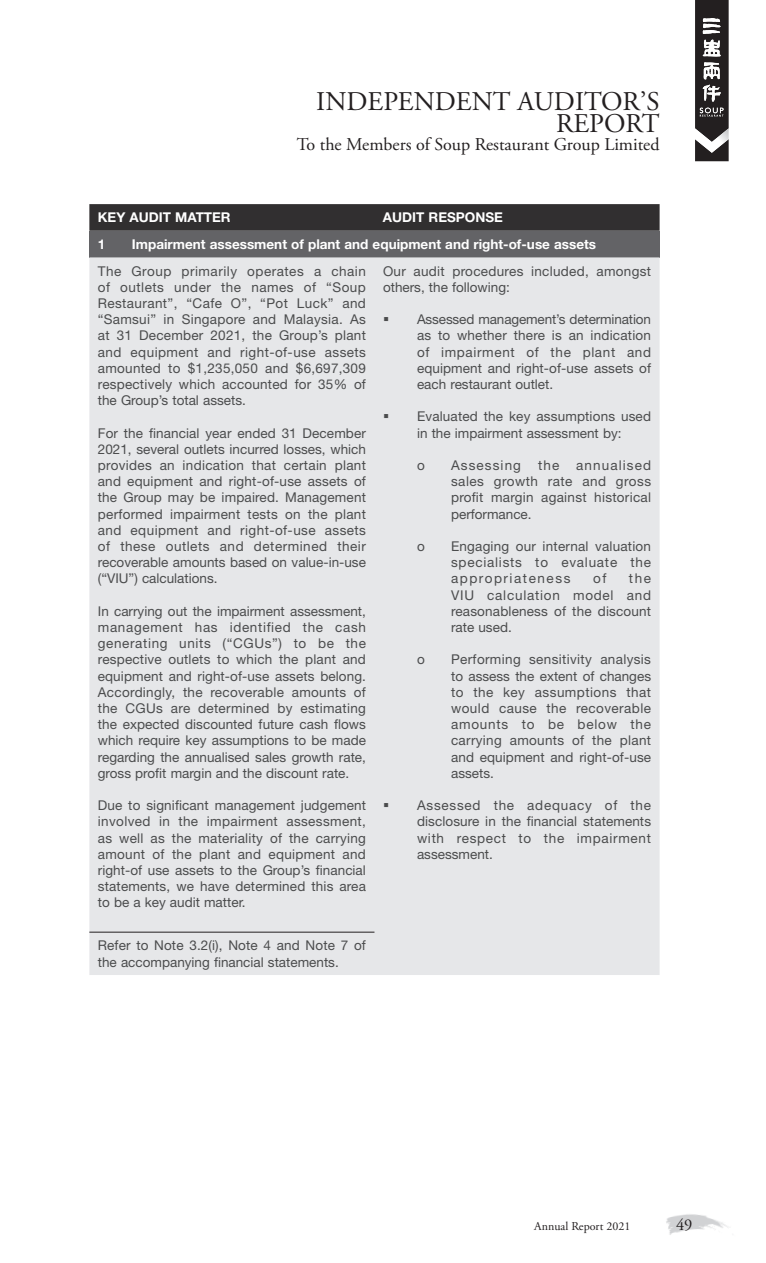
<style>
.page{position:relative;width:766px;height:1263px;background:#fff}
.page>*{position:absolute;margin:0;border:0;box-sizing:border-box;transform-origin:0 0}
.t1{font:27px/22.5px "Adobe Garamond Pro";color:#231f20;text-align:right}
.t2{font:18px "Adobe Garamond Pro";color:#231f20}
.t3{font:16.5px "Adobe Garamond Pro";color:#231f20}
.t4{font:13.5px/16.2px "Helvetica Neue LT Std";letter-spacing:.005em;color:#4b4c4d;text-align:justify}
.t5{font:700 13.5px "Helvetica Neue LT Std";color:#fff}
.t6{font:13.5px "Helvetica Neue LT Std";letter-spacing:.08em;color:#4b4c4d}
.t7{font:12px "Adobe Garamond Pro";color:#231f20}
</style>
<div class="page">
<svg style="left:695px;top:0;width:33px;height:161px"></svg>
<img style="left:666px;top:1214px;width:62px;height:21px">
<svg style="left:89px;top:204px;width:570px;height:27px;background:#333233"></svg>
<div style="left:89px;top:231px;width:570px;height:26px;background:#636366"></div>
<div style="left:89px;top:257px;width:570px;height:718px;background:#e6e7e9"></div>
<hr style="left:89px;top:932px;width:285px;height:1px;background:#231f20">
<h1 class="t1" style="left:316px;top:92px;width:345px">INDEPENDENT AUDITOR’S<br>REPORT</h1>
<h2 class="t2" style="left:297px;top:137px;width:364px">To the Members of Soup Restaurant Group Limited</h2>
<p class="t5" style="left:98px;top:213px;width:134px">KEY AUDIT MATTER</p>
<p class="t5" style="left:383px;top:213px;width:121px">AUDIT RESPONSE</p>
<p class="t5" style="left:98px;top:239px;width:9px">1</p>
<p class="t5" style="left:132px;top:239px;width:465px">Impairment assessment of plant and equipment and right-of-use assets</p>
<p class="t4" style="left:98px;top:264px;width:269px">The Group primarily operates a chain of outlets under the names of “Soup Restaurant”, “Cafe O”, “Pot Luck” and “Samsui” in Singapore and Malaysia. As at 31 December 2021, the Group’s plant and equipment and right-of-use assets amounted to $1,235,050 and $6,697,309 respectively which accounted for 35% of the Group’s total assets.</p>
<p class="t4" style="left:98px;top:426px;width:269px">For the financial year ended 31 December 2021, several outlets incurred losses, which provides an indication that certain plant and equipment and right-of-use assets of the Group may be impaired. Management performed impairment tests on the plant and equipment and right-of-use assets of these outlets and determined their recoverable amounts based on value-in-use (“VIU”) calculations.</p>
<p class="t4" style="left:98px;top:604px;width:269px">In carrying out the impairment assessment, management has identified the cash generating units (“CGUs”) to be the respective outlets to which the plant and equipment and right-of-use assets belong.<br>Accordingly, the recoverable amounts of the CGUs are determined by estimating the expected discounted future cash flows which require key assumptions to be made regarding the annualised sales growth rate, gross profit margin and the discount rate.</p>
<p class="t4" style="left:98px;top:799px;width:269px">Due to significant management judgement involved in the impairment assessment, as well as the materiality of the carrying amount of the plant and equipment and right-of use assets to the Group’s financial statements, we have determined this area to be a key audit matter.</p>
<p class="t4" style="left:383px;top:264px;width:269px">Our audit procedures included, amongst others, the following:</p>
<p class="t4" style="left:417px;top:313px;width:235px;text-indent:-34px">▪ Assessed management’s determination as to whether there is an indication of impairment of the plant and equipment and right-of-use assets of each restaurant outlet.</p>
<p class="t4" style="left:383px;top:410px;width:269px;text-align:center">▪ Evaluated the key assumptions used in the impairment assessment by:</p>
<p class="t4" style="left:417px;top:458px;width:9px">o</p>
<p class="t6" style="left:451px;top:460px;width:71px">Assessing</p>
<p class="t4" style="left:538px;top:458px;width:23px">the</p>
<p class="t4" style="left:451px;top:458px;width:201px;text-indent:125px">annualised sales growth rate and gross profit margin against historical performance.</p>
<p class="t4" style="left:417px;top:539px;width:9px">o</p>
<p class="t4" style="left:451px;top:539px;width:201px">Engaging our internal valuation specialists to evaluate the appropriateness</p>
<p class="t4" style="left:593px;top:572px;width:15px">of</p>
<p class="t4" style="left:451px;top:572px;width:201px;text-indent:178px">the VIU calculation model and reasonableness of the discount rate used.</p>
<p class="t4" style="left:417px;top:653px;width:9px">o</p>
<p class="t4" style="left:451px;top:653px;width:201px">Performing sensitivity analysis to assess the extent of changes to the key assumptions that would cause the recoverable amounts to be below the carrying amounts of the plant and equipment and right-of-use assets.</p>
<p class="t4" style="left:417px;top:799px;width:235px;text-indent:-34px">▪ Assessed the adequacy of the disclosure in the financial statements with respect to the impairment assessment.</p>
<p class="t4" style="left:98px;top:939px;width:269px">Refer to Note 3.2(i), Note 4 and Note 7 of the accompanying financial statements.</p>
<p class="t7" style="left:534px;top:1221px;width:98px">Annual Report 2021</p>
<p class="t3" style="left:675px;top:1218px;width:18px">49</p>
</div>
